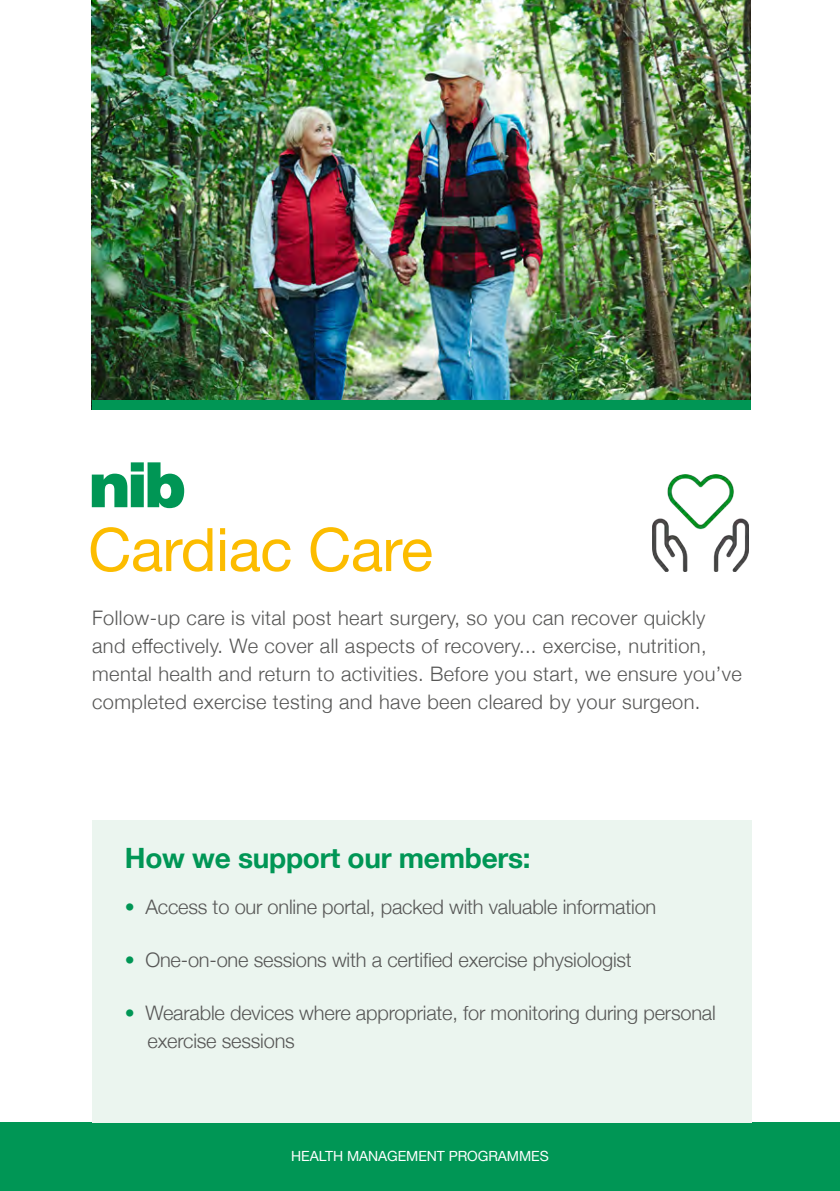
<style>
.page{position:relative;width:840px;height:1191px;background:#fff}
.page>*{position:absolute;margin:0;border:0;box-sizing:border-box;transform-origin:0 0}
.t1{font:60px "Helvetica Neue";letter-spacing:-.01em;color:#fcbc00}
.t2{font:700 28px "Helvetica Neue";letter-spacing:-.01em;color:#009655}
.t3{font:300 20px/28px "Helvetica Neue";letter-spacing:.02em;color:#575756}
.t4{font:300 20px/28px "Helvetica Neue";letter-spacing:-.01em;color:#575756}
.t5{font:14px "Helvetica Neue";letter-spacing:-.005em;color:#fff}
.s1{color:#009655}
</style>
<div class="page">
<div style="left:0;top:1123px;width:839px;height:68px;background:#009655"></div>
<img style="left:92px;top:0;width:657px;height:400px">
<div style="left:92px;top:820px;width:659px;height:303px;background:#ebf5ef"></div>
<svg style="left:92px;top:462px;width:92px;height:46px"></svg>
<img style="left:652px;top:474px;width:96px;height:97px">
<div style="left:92px;top:400px;width:657px;height:10px;background:#009655"></div>
<h1 class="t1" style="left:88px;top:506px;width:346px">Cardiac Care</h1>
<p class="t3" style="left:92px;top:602px;width:651px">Follow-up care is vital post heart surgery, so you can recover quickly and effectively. We cover all aspects of recovery... exercise, nutrition, mental health and return to activities. Before you start, we ensure you’ve completed exercise testing and have been cleared by your surgeon.</p>
<h2 class="t2" style="left:125px;top:836px;width:407px">How we support our members:</h2>
<p class="t4" style="left:125px;top:891px;width:532px"><span class="s1">•</span> Access to our online portal, packed with valuable information</p>
<p class="t4" style="left:125px;top:944px;width:508px"><span class="s1">•</span> One-on-one sessions with a certified exercise physiologist</p>
<p class="t4" style="left:147px;top:997px;width:569px;text-indent:-23px"><span class="s1">•</span> Wearable devices where appropriate, for monitoring during personal exercise sessions</p>
<p class="t5" style="left:291px;top:1145px;width:259px">HEALTH MANAGEMENT PROGRAMMES</p>
</div>
